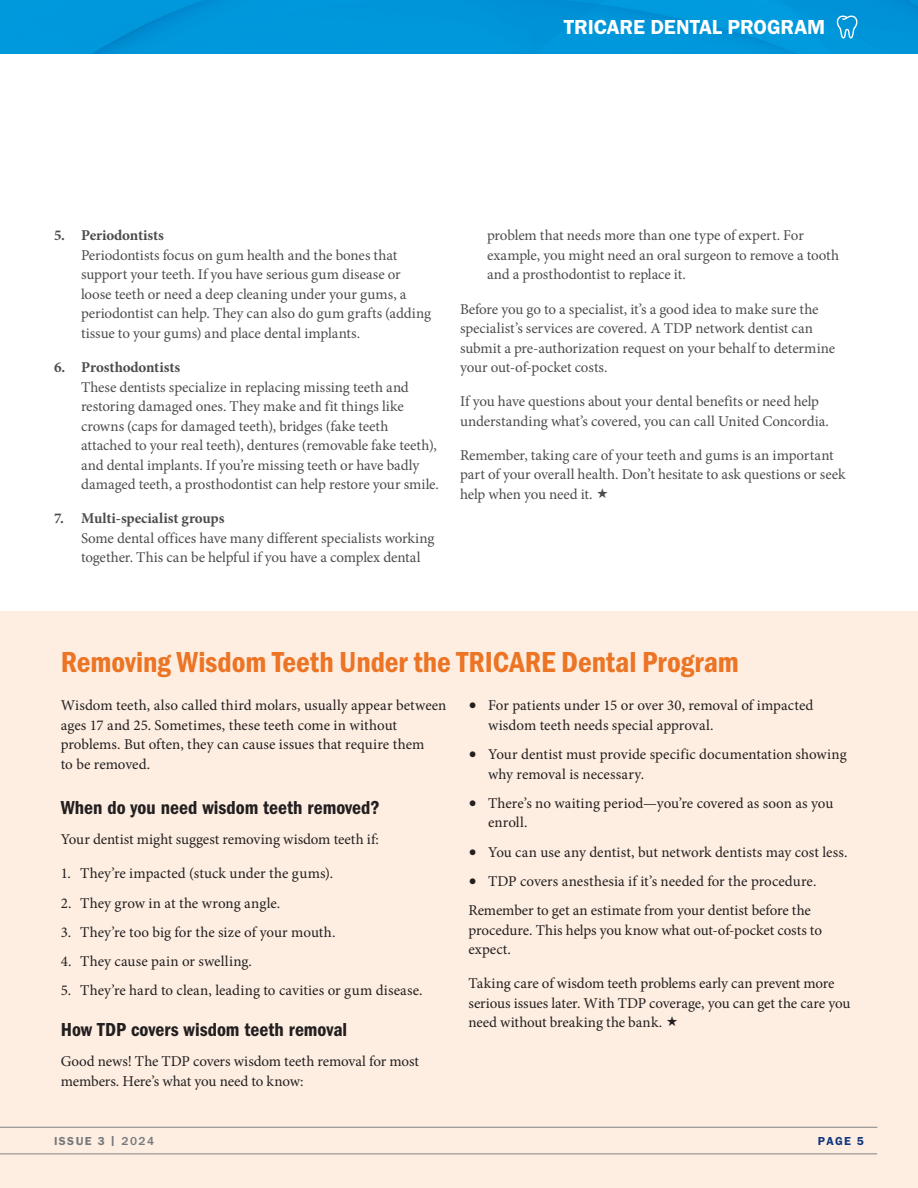
<style>
.page{position:relative;width:918px;height:1188px;background:#fff}
.page>*{position:absolute;margin:0;border:0;box-sizing:border-box;transform-origin:0 0}
.Sidebar_H1_Med_Blue{font:30px "Franklin Gothic URW Con Dem";color:#ec7425}
.t1{font:21px "Franklin Gothic URW Dem";color:#fff}
.Sidebar_S1_Black{font:19.5px "ITC Franklin Gothic Std Dm Cd";color:#231f20}
.t2{font:15px/19.5px "Minion Pro";letter-spacing:-.005em;color:#4b4c4d}
.Sidebar_-_P{font:15px/19.5px "Minion Pro";color:#231f20}
.t3{font:12px "Franklin Gothic URW Dem";letter-spacing:.12em;color:#76787b}
.t4{font:12px "Franklin Gothic URW Dem";color:#11367e}
.s1{font-weight:700}
.s2{font-size:21.75px}
.s3{font-family:"Franklin Gothic URW";font-weight:500}
</style>
<div class="page">
<div style="left:0;top:611px;width:918px;height:577px;background:#fdeee1"></div>
<div style="left:0;top:0;width:918px;height:54px;background:#0097db"></div>
<hr style="left:0;top:1154px;width:877px;height:1px;background:#808285">
<hr style="left:0;top:1127px;width:878px;height:1px;background:#808285">
<svg style="left:836px;top:15px;width:22px;height:23px"></svg>
<h2 class="t1" style="left:564px;top:14px;width:263px">TRICARE DENTAL PROGRAM</h2>
<p class="t2" style="left:81px;top:226px;width:352px;text-indent:-27px"><span class="s1">5. Periodontists<br></span>Periodontists focus on gum health and the bones that support your teeth. If you have serious gum disease or loose teeth or need a deep cleaning under your gums, a periodontist can help. They can also do gum grafts (adding tissue to your gums) and place dental implants.</p>
<p class="t2" style="left:81px;top:358px;width:360px;text-indent:-27px"><span class="s1">6. Prosthodontists<br></span>These dentists specialize in replacing missing teeth and restoring damaged ones. They make and fit things like crowns (caps for damaged teeth), bridges (fake teeth attached to your real teeth), dentures (removable fake teeth), and dental implants. If you’re missing teeth or have badly damaged teeth, a prosthodontist can help restore your smile.</p>
<p class="t2" style="left:81px;top:509px;width:355px;text-indent:-27px"><span class="s1">7. Multi-specialist groups<br></span>Some dental offices have many different specialists working together. This can be helpful if you have a complex dental</p>
<p class="t2" style="left:487px;top:226px;width:354px">problem that needs more than one type of expert. For example, you might need an oral surgeon to remove a tooth and a prosthodontist to replace it.</p>
<p class="t2" style="left:460px;top:299px;width:377px">Before you go to a specialist, it’s a good idea to make sure the specialist’s services are covered. A TDP network dentist can submit a pre-authorization request on your behalf to determine your out-of-pocket costs.</p>
<p class="t2" style="left:460px;top:392px;width:370px">If you have questions about your dental benefits or need help understanding what’s covered, you can call United Concordia.</p>
<p class="t2" style="left:460px;top:445px;width:387px">Remember, taking care of your teeth and gums is an important part of your overall health. Don’t hesitate to ask questions or seek help when you need it.</p>
<p class="Sidebar_H1_Med_Blue" style="left:61px;top:642px;width:680px">Removing Wisdom Teeth Under the TRICARE Dental Program</p>
<p class="Sidebar_-_P" style="left:61px;top:696px;width:387px">Wisdom teeth, also called third molars, usually appear between ages 17 and 25. Sometimes, these teeth come in without problems. But often, they can cause issues that require them<br>to be removed.</p>
<p class="Sidebar_S1_Black" style="left:61px;top:796px;width:320px">When do you need wisdom teeth removed?</p>
<p class="Sidebar_-_P" style="left:61px;top:830px;width:320px">Your dentist might suggest removing wisdom teeth if:</p>
<p class="Sidebar_-_P" style="left:61px;top:864px;width:274px">1. They’re impacted (stuck under the gums).</p>
<p class="Sidebar_-_P" style="left:61px;top:893px;width:221px">2. They grow in at the wrong angle.</p>
<p class="Sidebar_-_P" style="left:61px;top:923px;width:276px">3. They’re too big for the size of your mouth.</p>
<p class="Sidebar_-_P" style="left:61px;top:952px;width:193px">4. They cause pain or swelling.</p>
<p class="Sidebar_-_P" style="left:61px;top:981px;width:363px">5. They’re hard to clean, leading to cavities or gum disease.</p>
<p class="Sidebar_S1_Black" style="left:61px;top:1018px;width:288px">How TDP covers wisdom teeth removal</p>
<p class="Sidebar_-_P" style="left:61px;top:1052px;width:360px">Good news! The TDP covers wisdom teeth removal for most members. Here’s what you need to know:</p>
<p class="Sidebar_-_P" style="left:488px;top:696px;width:327px;text-indent:-20px"><span class="s2">•</span> For patients under 15 or over 30, removal of impacted wisdom teeth needs special approval.</p>
<p class="Sidebar_-_P" style="left:488px;top:745px;width:360px;text-indent:-20px"><span class="s2">•</span> Your dentist must provide specific documentation showing why removal is necessary.</p>
<p class="Sidebar_-_P" style="left:488px;top:793px;width:347px;text-indent:-20px"><span class="s2">•</span> There’s no waiting period—you’re covered as soon as you enroll.</p>
<p class="Sidebar_-_P" style="left:469px;top:842px;width:380px"><span class="s2">•</span> You can use any dentist, but network dentists may cost less.</p>
<p class="Sidebar_-_P" style="left:469px;top:871px;width:349px"><span class="s2">•</span> TDP covers anesthesia if it’s needed for the procedure.</p>
<p class="Sidebar_-_P" style="left:469px;top:901px;width:355px">Remember to get an estimate from your dentist before the procedure. This helps you know what out-of-pocket costs to expect.</p>
<p class="Sidebar_-_P" style="left:469px;top:974px;width:383px">Taking care of wisdom teeth problems early can prevent more serious issues later. With TDP coverage, you can get the care you need without breaking the bank.</p>
<p class="t3" style="left:54px;top:1133px;width:102px">ISSUE 3 | <span class="s3">2024</span></p>
<p class="t4" style="left:818px;top:1133px;width:48px">PAGE 5</p>
</div>
